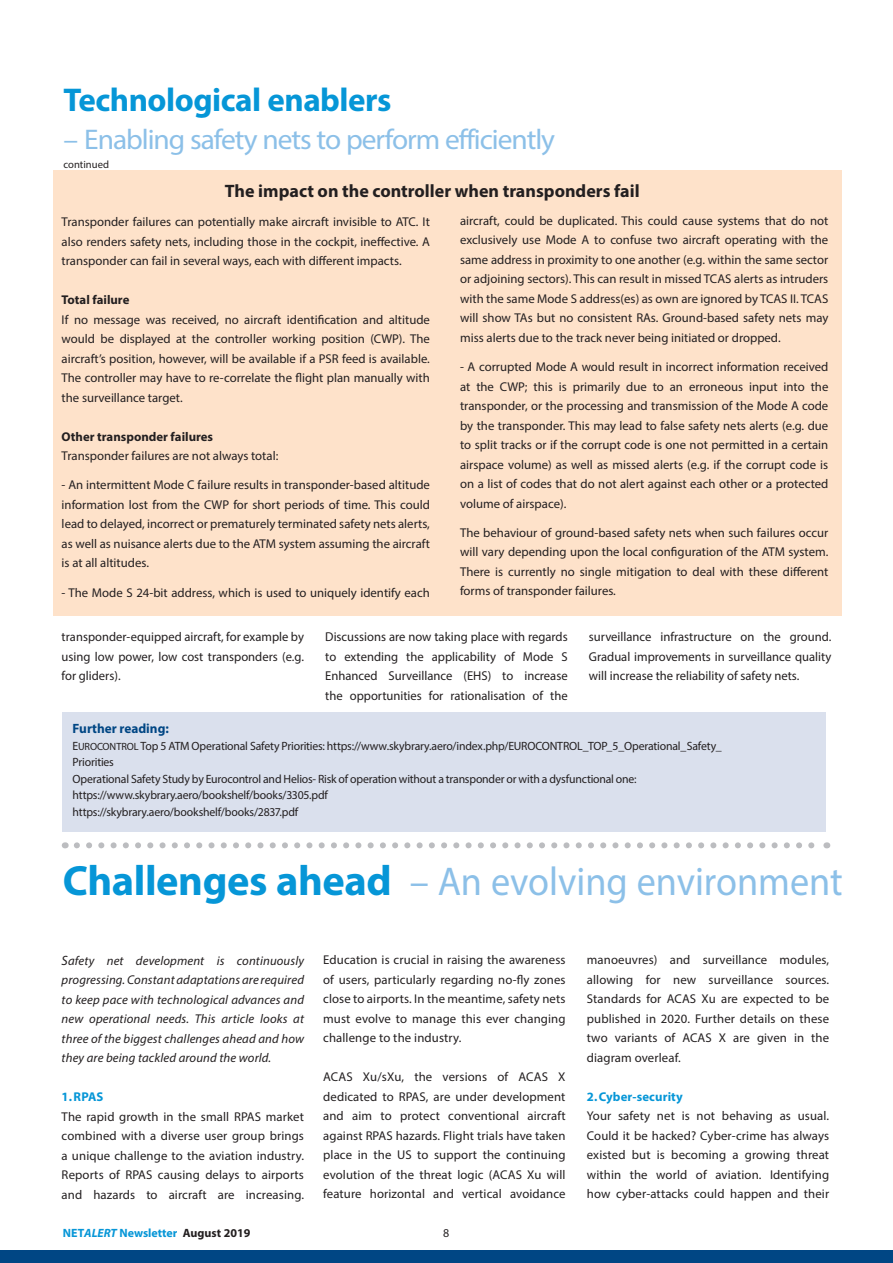
<style>
.page{position:relative;width:893px;height:1263px;background:#fff}
.page>*{position:absolute;margin:0;border:0;box-sizing:border-box;transform-origin:0 0}
.t1{font:40.35px "Myriad Pro";color:#8cc0e8;scale:.95 1}
.t2{font:700 33px "Myriad Pro";letter-spacing:-.015em;color:#0696d7}
.t3{font:28.5px "Myriad Pro";letter-spacing:-.035em;color:#8cc0e8}
.t4{font:700 18px "Myriad Pro";color:#231f20}
.t5{font:700 13.5px "Myriad Pro";color:#004684}
.t6{font:12.9px/19.5px "Myriad Pro";color:#231f20;text-align:justify}
.t7{font:12.75px/19.5px "Myriad Pro";color:#231f20;text-align:justify}
.t8{font:italic 12.75px/19.5px "Myriad Pro";letter-spacing:.01em;color:#231f20;text-align:justify}
.t9{font:700 12.75px "Myriad Pro";color:#231f20}
.t10{font:700 12.75px "Myriad Pro";letter-spacing:.01em;color:#0696d7}
.t11{font:12px/16.5px "Myriad Pro";letter-spacing:-.015em;color:#231f20}
.t12{font:700 12px "Myriad Pro";color:#0696d7}
.t13{font:10.65px "Myriad Pro";color:#231f20}
.s1{font-size:12.75px}
.s2{font-size:10.5px}
.s3{font-weight:700;font-size:42.45px;color:#0696d7}
.s4{font-size:13.5px}
.s5{font-style:italic}
.s6{color:#231f20}
</style>
<div class="page">
<div style="left:0;top:1250px;width:893px;height:13px;background:#004684"></div>
<div style="left:54px;top:170px;width:788px;height:445px;background:#fee2ca"></div>
<div style="left:62px;top:712px;width:763px;height:120px;background:#dae0ed"></div>
<svg style="left:77px;top:842px;width:738px;height:6px"></svg>
<p class="t2" style="left:64px;top:79px;width:329px">Technological enablers</p>
<p class="t3" style="left:64px;top:122px;width:493px">– Enabling safety nets to perform efficiently</p>
<p class="t13" style="left:64px;top:158px;width:47px">continued</p>
<p class="t4" style="left:225px;top:179px;width:416px">The impact on the controller when transponders fail</p>
<p class="t7" style="left:62px;top:212px;width:370px">Transponder failures can potentially make aircraft invisible to ATC. It also renders safety nets, including those in the cockpit, ineffective. A transponder can fail in several ways, each with different impacts.</p>
<p class="t9" style="left:62px;top:291px;width:69px">Total failure</p>
<p class="t7" style="left:62px;top:309px;width:370px">If no message was received, no aircraft identification and altitude would be displayed at the controller working position (CWP). The aircraft’s position, however, will be available if a PSR feed is available.<br>The controller may have to re-correlate the flight plan manually with the surveillance target.</p>
<p class="t9" style="left:62px;top:428px;width:153px">Other transponder failures</p>
<p class="t7" style="left:62px;top:446px;width:218px">Transponder failures are not always total:</p>
<p class="t7" style="left:62px;top:475px;width:370px">- An intermittent Mode C failure results in transponder-based altitude information lost from the CWP for short periods of time. This could lead to delayed, incorrect or prematurely terminated safety nets alerts, as well as nuisance alerts due to the ATM system assuming the aircraft is at all altitudes.</p>
<p class="t7" style="left:62px;top:582px;width:370px">- The Mode S 24-bit address, which is used to uniquely identify each</p>
<p class="t7" style="left:460px;top:211px;width:370px">aircraft, could be duplicated. This could cause systems that do not exclusively use Mode A to confuse two aircraft operating with the same address in proximity to one another (e.g. within the same sector or adjoining sectors). This can result in missed TCAS alerts as intruders with the same Mode S address(es) as own are ignored by TCAS II. TCAS will show TAs but no consistent RAs. Ground-based safety nets may miss alerts due to the track never being initiated or dropped.</p>
<p class="t7" style="left:460px;top:357px;width:370px">- A corrupted Mode A would result in incorrect information received at the CWP; this is primarily due to an erroneous input into the transponder, or the processing and transmission of the Mode A code by the transponder. This may lead to false safety nets alerts (e.g. due to split tracks or if the corrupt code is one not permitted in a certain airspace volume) as well as missed alerts (e.g. if the corrupt code is on a list of codes that do not alert against each other or a protected volume of airspace).</p>
<p class="t7" style="left:460px;top:523px;width:370px">The behaviour of ground-based safety nets when such failures occur will vary depending upon the local configuration of the ATM system.<br>There is currently no single mitigation to deal with these different forms of transponder failures.</p>
<p class="t6" style="left:62px;top:627px;width:244px"><span class="s1">transponder-equipped</span> aircraft, for example by using low power, low cost transponders (e.g. for gliders).</p>
<p class="t6" style="left:325px;top:627px;width:244px">Discussions are now taking place with regards to extending the applicability of Mode S Enhanced Surveillance (EHS) to increase the opportunities for rationalisation of the</p>
<p class="t6" style="left:589px;top:627px;width:244px">surveillance infrastructure on the ground.<br>Gradual improvements in surveillance quality will increase the reliability of safety nets.</p>
<p class="t5" style="left:73px;top:720px;width:98px">Further reading:</p>
<p class="t11" style="left:73px;top:737px;width:650px">E<span class="s2">UROCONTROL</span> Top 5 ATM Operational Safety Priorities: https://www.skybrary.aero/index.php/EUROCONTROL_TOP_5_Operational_Safety_<br>Priorities</p>
<p class="t11" style="left:73px;top:770px;width:565px">Operational Safety Study by Eurocontrol and Helios- Risk of operation without a transponder or with a dysfunctional one:</p>
<p class="t11" style="left:73px;top:786px;width:257px">https://www.skybrary.aero/bookshelf/books/3305.pdf</p>
<p class="t11" style="left:73px;top:803px;width:227px">https://skybrary.aero/bookshelf/books/2837.pdf</p>
<p class="t1" style="left:63px;top:857px;width:823px"><span class="s3">Challenges ahead</span> – An evolving environment</p>
<p class="t8" style="left:62px;top:950px;width:244px"><span class="s4">S</span>afety net development is continuously progressing. Constant adaptations are required to keep pace with technological advances and new operational needs. This article looks at three of the biggest challenges ahead and how they are being tackled around the world.</p>
<p class="t10" style="left:62px;top:1089px;width:43px">1.RPAS</p>
<p class="t7" style="left:62px;top:1106px;width:244px">The rapid growth in the small RPAS market combined with a diverse user group brings a unique challenge to the aviation industry.<br>Reports of RPAS causing delays to airports and hazards to aircraft are increasing.</p>
<p class="t7" style="left:323px;top:950px;width:244px">Education is crucial in raising the awareness of users, particularly regarding no-fly zones close to airports. In the meantime, safety nets must evolve to manage this ever changing challenge to the industry.</p>
<p class="t7" style="left:323px;top:1067px;width:244px">ACAS Xu/sXu, the versions of ACAS X dedicated to RPAS, are under development and aim to protect conventional aircraft against RPAS hazards. Flight trials have taken place in the US to support the continuing evolution of the threat logic (ACAS Xu will feature horizontal and vertical avoidance</p>
<p class="t12" style="left:63px;top:1225px;width:189px">NET<span class="s5">ALERT</span> Newsletter <span class="s6">August 2019</span></p>
<p class="t11" style="left:443px;top:1224px;width:8px">8</p>
<p class="t7" style="left:587px;top:950px;width:244px">manoeuvres) and surveillance modules, allowing for new surveillance sources.<br>Standards for ACAS Xu are expected to be published in 2020. Further details on these two variants of ACAS X are given in the diagram overleaf.</p>
<p class="t10" style="left:587px;top:1088px;width:98px">2.Cyber-security</p>
<p class="t7" style="left:587px;top:1106px;width:244px">Your safety net is not behaving as usual.<br>Could it be hacked? Cyber-crime has always existed but is becoming a growing threat within the world of aviation. Identifying how cyber-attacks could happen and their</p>
</div>
